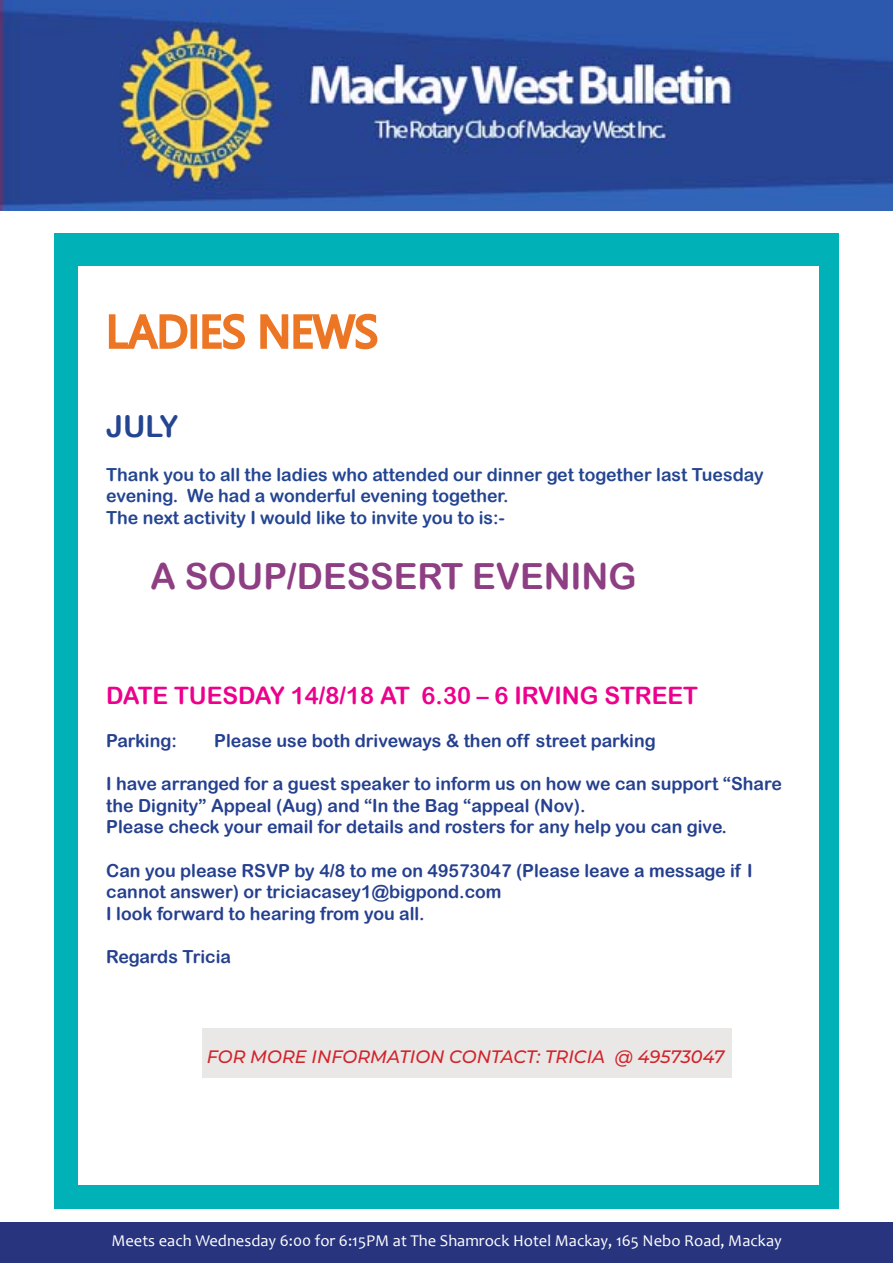
<style>
.page{position:relative;width:893px;height:1263px;background:#fff}
.page>*{position:absolute;margin:0;border:0;box-sizing:border-box;transform-origin:0 0}
.t1{font:45px "Segoe UI";color:#ec7624}
.t2{font:36px "Arial Rounded MT Bold";color:#8e3e82}
.t3{font:30px "Arial Rounded MT Bold";color:#244591}
.t4{font:24px "Arial Rounded MT Bold";color:#ec008c}
.t5{font:18px/21.6px "Arial Rounded MT Bold";color:#25408f}
.t6{font:18px/21.6px "Arial Rounded MT Bold";color:#244591}
.t7{font:italic 500 18px "Montserrat";color:#d2232a}
.t8{font:16.5px "Candara";color:#fff}
</style>
<div class="page">
<img style="left:0;top:0;width:893px;height:211px">
<div style="left:0;top:1222px;width:893px;height:41px;background:#28347e"></div>
<div style="left:54px;top:234px;width:785px;height:975px;background:#00b1b7"></div>
<div style="left:78px;top:266px;width:741px;height:918px;background:#fff"></div>
<svg style="left:108px;top:314px;width:80px;height:35px"></svg>
<div style="left:191px;top:314px;width:6px;height:35px;border:3px solid #ec7624"></div>
<svg style="left:202px;top:313px;width:43px;height:37px"></svg>
<svg style="left:260px;top:313px;width:118px;height:37px"></svg>
<div style="left:202px;top:1028px;width:529px;height:49px;background:#eae8e7"></div>
<h1 class="t1" style="left:106px;top:289px;width:273px">LADIES NEWS</h1>
<h3 class="t3" style="left:106px;top:409px;width:73px">JULY</h3>
<p class="t6" style="left:106px;top:463px;width:659px">Thank you to all the ladies who attended our dinner get together last Tuesday evening. We had a wonderful evening together.<br>The next activity I would like to invite you to is:-</p>
<h2 class="t2" style="left:151px;top:554px;width:487px">A SOUP/DESSERT EVENING</h2>
<h3 class="t4" style="left:106px;top:681px;width:593px">DATE TUESDAY 14/8/18 AT 6.30 – 6 IRVING STREET</h3>
<p class="t5" style="left:106px;top:729px;width:72px">Parking:</p>
<p class="t5" style="left:214px;top:729px;width:443px">Please use both driveways &amp; then off street parking</p>
<p class="t5" style="left:106px;top:773px;width:677px">I have arranged for a guest speaker to inform us on how we can support “Share the Dignity” Appeal (Aug) and “In the Bag “appeal (Nov).<br>Please check your email for details and rosters for any help you can give.</p>
<p class="t5" style="left:106px;top:859px;width:648px">Can you please RSVP by 4/8 to me on 49573047 (Please leave a message if I cannot answer) or triciacasey1@bigpond.com<br>I look forward to hearing from you all.</p>
<p class="t5" style="left:106px;top:945px;width:126px">Regards Tricia</p>
<p class="t7" style="left:207px;top:1043px;width:519px">FOR MORE INFORMATION CONTACT: TRICIA @ 49573047</p>
<p class="t8" style="left:111px;top:1230px;width:672px">Meets each Wednesday 6:00 for 6:15PM at The Shamrock Hotel Mackay, 165 Nebo Road, Mackay</p>
</div>
